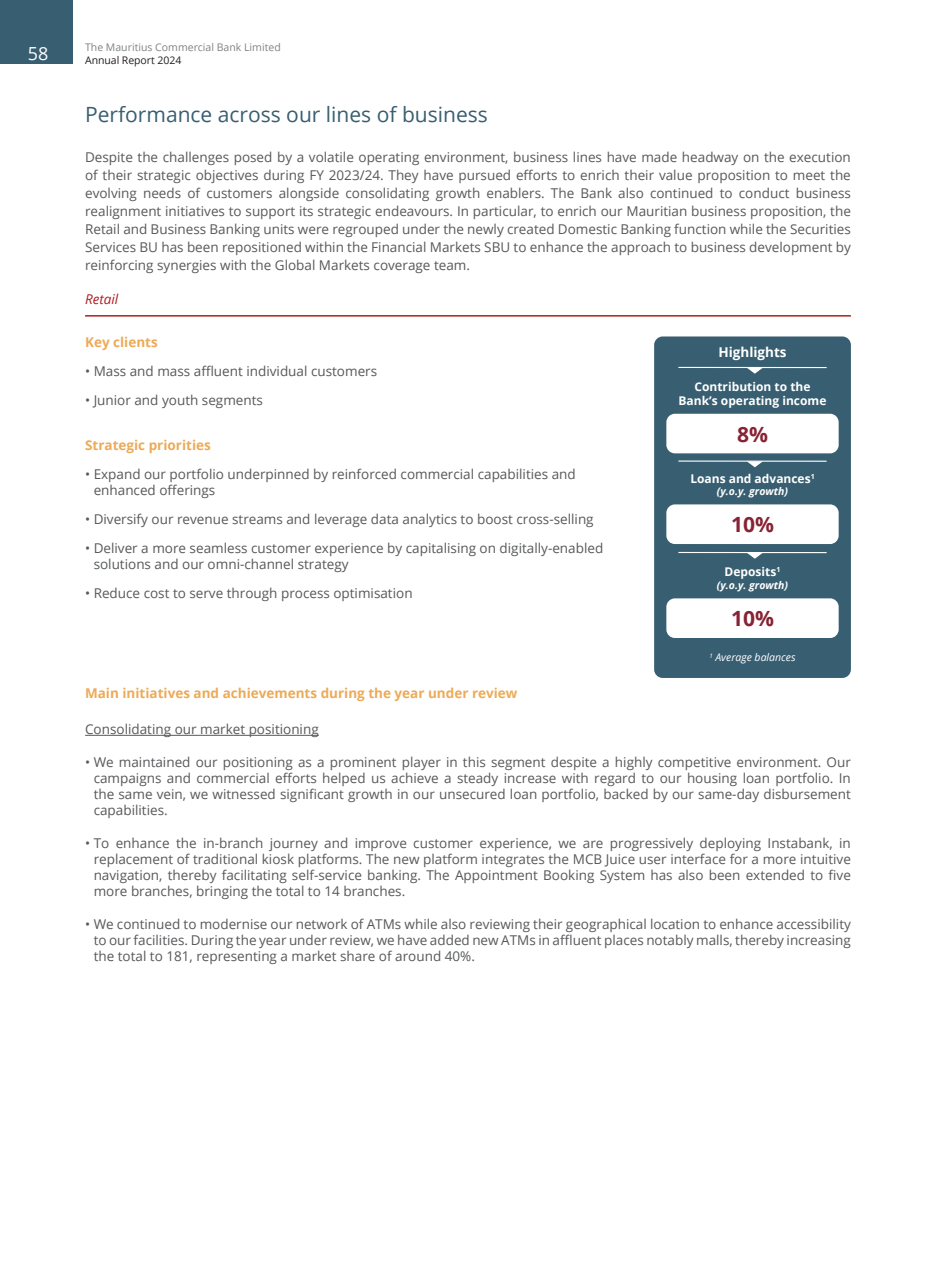
<style>
.page{position:relative;width:936px;height:1276px;background:#fff}
.page>*{position:absolute;margin:0;border:0;box-sizing:border-box;transform-origin:0 0}
.t1{font:21px "Open Sans";color:#385e71}
.t2{font:700 21px "Open Sans";color:#862334}
.t3{font:18px "Open Sans";color:#fff}
.t4{font:13.5px/16.2px "Open Sans";color:#57585a;text-align:justify}
.t5{font:700 13.5px "Open Sans";color:#edaa57}
.t6{font:700 13.5px "Open Sans";color:#fff}
.t7{font:italic 13.5px "Open Sans";color:#af1e22}
.t8{font:700 12px/14.4px "Open Sans";color:#fff;text-align:center}
.t9{font:10.5px "Open Sans";color:#808285}
.t10{font:italic 700 10.5px "Open Sans";color:#fff}
.t11{font:10.5px "Open Sans";letter-spacing:-.005em;color:#231f20}
.t12{font:italic 10.5px "Open Sans";color:#fff}
</style>
<div class="page">
<div style="left:0;top:0;width:72px;height:64px;background:#385e71"></div>
<hr style="left:85px;top:735px;width:234px;height:1px;background:#57585a">
<hr style="left:85px;top:315px;width:765px;height:1px;background:#af1e22">
<div style="left:654px;top:336px;width:196px;height:342px;background:#385e71;border-radius:9px"></div>
<hr style="left:678px;top:367px;width:148px;height:1px;background:#fff">
<svg style="left:747px;top:368px;width:15px;height:6px"></svg>
<hr style="left:678px;top:460px;width:148px;height:2px;background:#fff">
<svg style="left:746px;top:461px;width:16px;height:6px"></svg>
<hr style="left:678px;top:552px;width:148px;height:1px;background:#fff">
<svg style="left:746px;top:553px;width:16px;height:6px"></svg>
<div style="left:666px;top:414px;width:172px;height:39px;background:#fff;border-radius:9px"></div>
<div style="left:666px;top:504px;width:172px;height:40px;background:#fff;border-radius:9px"></div>
<div style="left:666px;top:598px;width:172px;height:40px;background:#fff;border-radius:9px"></div>
<h2 class="t3" style="left:28px;top:41px;width:22px">58</h2>
<p class="t9" style="left:85px;top:40px;width:197px">The Mauritius Commercial Bank Limited</p>
<p class="t11" style="left:85px;top:53px;width:98px">Annual Report 2024</p>
<h1 class="t1" style="left:85px;top:100px;width:404px">Performance across our lines of business</h1>
<p class="t4" style="left:85px;top:148px;width:767px;line-height:18px">Despite the challenges posed by a volatile operating environment, business lines have made headway on the execution of their strategic objectives during FY 2023/24. They have pursued efforts to enrich their value proposition to meet the evolving needs of customers alongside consolidating growth enablers. The Bank also continued to conduct business realignment initiatives to support its strategic endeavours. In particular, to enrich our Mauritian business proposition, the Retail and Business Banking units were regrouped under the newly created Domestic Banking function while the Securities Services BU has been repositioned within the Financial Markets SBU to enhance the approach to business development by reinforcing synergies with the Global Markets coverage team.</p>
<p class="t7" style="left:85px;top:290px;width:35px">Retail</p>
<p class="t5" style="left:85px;top:332px;width:74px">Key clients</p>
<p class="t4" style="left:85px;top:362px;width:293px">• Mass and mass affluent individual customers</p>
<p class="t4" style="left:85px;top:391px;width:179px">• Junior and youth segments</p>
<p class="t5" style="left:85px;top:435px;width:127px">Strategic priorities</p>
<p class="t4" style="left:94px;top:465px;width:483px;text-indent:-9px">• Expand our portfolio underpinned by reinforced commercial capabilities and enhanced offerings</p>
<p class="t4" style="left:85px;top:511px;width:510px">• Diversify our revenue streams and leverage data analytics to boost cross-selling</p>
<p class="t4" style="left:94px;top:540px;width:511px;text-indent:-9px">• Deliver a more seamless customer experience by capitalising on digitally-enabled solutions and our omni-channel strategy</p>
<p class="t4" style="left:85px;top:585px;width:329px">• Reduce cost to serve through process optimisation</p>
<p class="t6" style="left:718px;top:342px;width:70px">Highlights</p>
<p class="t8" style="left:678px;top:379px;width:149px">Contribution to the<br>Bank’s operating income</p>
<h1 class="t2" style="left:737px;top:419px;width:32px">8%</h1>
<p class="t8" style="left:690px;top:471px;width:126px">Loans and advances<sup>1</sup></p>
<p class="t10" style="left:717px;top:484px;width:73px">(y.o.y. growth)</p>
<h1 class="t2" style="left:731px;top:510px;width:44px">10%</h1>
<p class="t8" style="left:724px;top:564px;width:57px">Deposits<sup>1</sup></p>
<p class="t10" style="left:717px;top:577px;width:73px">(y.o.y. growth)</p>
<h1 class="t2" style="left:731px;top:604px;width:44px">10%</h1>
<p class="t12" style="left:709px;top:650px;width:88px"><sup>1</sup> Average balances</p>
<p class="t5" style="left:85px;top:683px;width:434px">Main initiatives and achievements during the year under review</p>
<p class="t4" style="left:85px;top:721px;width:235px">Consolidating our market positioning</p>
<p class="t4" style="left:94px;top:753px;width:758px;text-indent:-9px">• We maintained our positioning as a prominent player in this segment despite a highly competitive environment. Our campaigns and commercial efforts helped us achieve a steady increase with regard to our housing loan portfolio. In the same vein, we witnessed significant growth in our unsecured loan portfolio, backed by our same-day disbursement capabilities.</p>
<p class="t4" style="left:94px;top:834px;width:758px;text-indent:-9px">• To enhance the in-branch journey and improve customer experience, we are progressively deploying Instabank, in replacement of traditional kiosk platforms. The new platform integrates the MCB Juice user interface for a more intuitive navigation, thereby facilitating self-service banking. The Appointment Booking System has also been extended to five more branches, bringing the total to 14 branches.</p>
<p class="t4" style="left:94px;top:915px;width:758px;text-indent:-9px">• We continued to modernise our network of ATMs while also reviewing their geographical location to enhance accessibility to our facilities. During the year under review, we have added new ATMs in affluent places notably malls, thereby increasing the total to 181, representing a market share of around 40%.</p>
</div>
